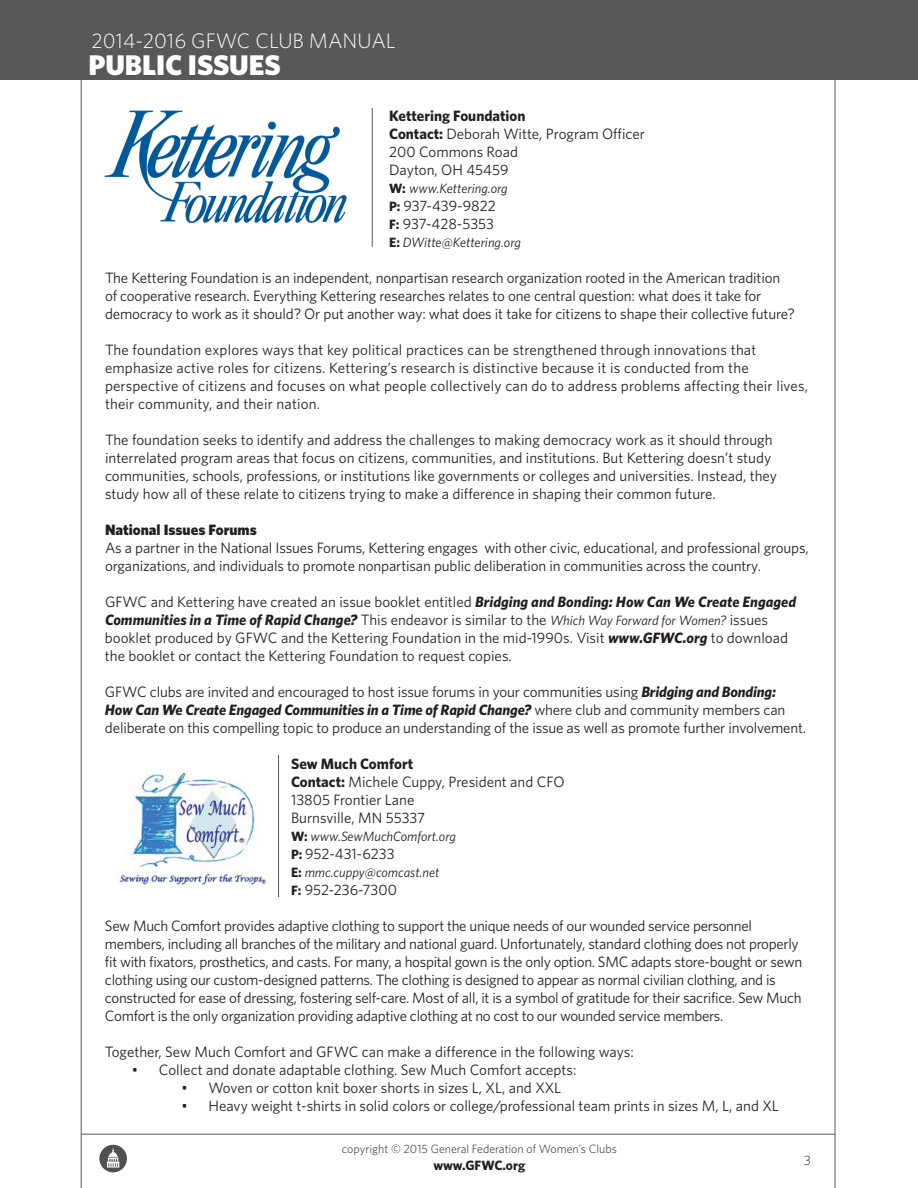
<style>
.page{position:relative;width:918px;height:1188px;background:#fff}
.page>*{position:absolute;margin:0;border:0;box-sizing:border-box;transform-origin:0 0}
.t1{font:900 28.5px "Whitney HTF";color:#fff}
.t2{font:300 21px "Whitney HTF";color:#fff}
.t3{font:15px/18px "Whitney HTF";letter-spacing:-.01em;color:#231f20}
.t4{font:15px/18px "Whitney HTF";letter-spacing:.01em;color:#231f20}
.t5{font:900 15px "Whitney HTF";color:#231f20}
.t6{font:italic 13.5px "Whitney HTF";color:#231f20}
.t7{font:700 13.5px "Whitney HTF";color:#231f20}
.t8{font:300 13.5px "Whitney HTF";color:#231f20}
.t9{font:300 12px "Whitney HTF";color:#231f20}
.s1{font-weight:700}
.s2{font-weight:700;font-style:normal}
.s3{font-weight:700;font-size:13.5px}
.s4{font-weight:700;font-style:italic}
.s5{font-style:italic;font-size:13.5px}
</style>
<div class="page">
<hr style="left:81px;top:1134px;width:754px;height:1px;background:#57585a">
<hr style="left:81px;top:0;width:1px;height:1188px;background:#57585a">
<hr style="left:835px;top:0;width:1px;height:1188px;background:#57585a">
<div style="left:0;top:0;width:918px;height:80px;background:#57585a"></div>
<div style="left:99px;top:1145px;width:28px;height:27px;background:#4f504f;border-radius:50%"></div>
<svg style="left:107px;top:1148px;width:13px;height:20px"></svg>
<img style="left:105px;top:111px;width:241px;height:111px">
<hr style="left:372px;top:108px;width:1px;height:139px;background:#57585a">
<img style="left:119px;top:770px;width:148px;height:116px">
<hr style="left:278px;top:755px;width:1px;height:142px;background:#57585a">
<h2 class="t2" style="left:92px;top:29px;width:306px">2014-2016 GFWC CLUB MANUAL</h2>
<h1 class="t1" style="left:89px;top:47px;width:194px">PUBLIC ISSUES</h1>
<p class="t3" style="left:389px;top:106px;width:257px"><span class="s1">Kettering Foundation<br>Contact:</span> Deborah Witte, Program Officer<br>200 Commons Road<br>Dayton, OH 45459</p>
<p class="t6" style="left:389px;top:180px;width:120px"><span class="s2">W:</span> www.Kettering.org</p>
<p class="t3" style="left:389px;top:196px;width:108px"><span class="s3">P:</span> 937-439-9822<br><span class="s3">F:</span> 937-428-5353</p>
<p class="t6" style="left:389px;top:234px;width:133px"><span class="s2">E:</span> DWitte@Kettering.org</p>
<p class="t3" style="left:105px;top:268px;width:692px">The Kettering Foundation is an independent, nonpartisan research organization rooted in the American tradition of cooperative research. Everything Kettering researches relates to one central question: what does it take for democracy to work as it should? Or put another way: what does it take for citizens to shape their collective future?</p>
<p class="t4" style="left:105px;top:340px;width:705px">The foundation explores ways that key political practices can be strengthened through innovations that emphasize active roles for citizens. Kettering’s research is distinctive because it is conducted from the perspective of citizens and focuses on what people collectively can do to address problems affecting their lives, their community, and their nation.</p>
<p class="t3" style="left:105px;top:430px;width:674px">The foundation seeks to identify and address the challenges to making democracy work as it should through interrelated program areas that focus on citizens, communities, and institutions. But Kettering doesn’t study communities, schools, professions, or institutions like governments or colleges and universities. Instead, they study how all of these relate to citizens trying to make a difference in shaping their common future.</p>
<p class="t5" style="left:105px;top:521px;width:153px">National Issues Forums</p>
<p class="t3" style="left:105px;top:538px;width:705px">As a partner in the National Issues Forums, Kettering engages with other civic, educational, and professional groups, organizations, and individuals to promote nonpartisan public deliberation in communities across the country.</p>
<p class="t3" style="left:105px;top:592px;width:693px">GFWC and Kettering have created an issue booklet entitled <span class="s4">Bridging and Bonding: How Can We Create Engaged Communities in a Time of Rapid Change?</span> This endeavor is similar to the <span class="s5">Which Way Forward for Women?</span> issues booklet produced by GFWC and the Kettering Foundation in the mid-1990s. Visit <span class="s4">www.GFWC.org</span> to download the booklet or contact the Kettering Foundation to request copies.</p>
<p class="t3" style="left:105px;top:682px;width:703px">GFWC clubs are invited and encouraged to host issue forums in your communities using <span class="s4">Bridging and Bonding:<br>How Can We Create Engaged Communities in a Time of Rapid Change?</span> where club and community members can deliberate on this compelling topic to produce an understanding of the issue as well as promote further involvement.</p>
<p class="t3" style="left:291px;top:754px;width:275px"><span class="s1">Sew Much Comfort<br>Contact:</span> Michele Cuppy, President and CFO<br>13805 Frontier Lane<br>Burnsville, MN 55337</p>
<p class="t6" style="left:291px;top:828px;width:167px"><span class="s2">W:</span> www.SewMuchComfort.org</p>
<p class="t3" style="left:291px;top:844px;width:105px"><span class="s3">P:</span> 952-431-6233</p>
<p class="t6" style="left:291px;top:864px;width:150px"><span class="s2">E:</span> mmc.cuppy@comcast.net</p>
<p class="t3" style="left:291px;top:880px;width:107px"><span class="s3">F:</span> 952-236-7300</p>
<p class="t3" style="left:105px;top:916px;width:699px">Sew Much Comfort provides adaptive clothing to support the unique needs of our wounded service personnel members, including all branches of the military and national guard. Unfortunately, standard clothing does not properly fit with fixators, prosthetics, and casts. For many, a hospital gown is the only option. SMC adapts store-bought or sewn clothing using our custom-designed patterns. The clothing is designed to appear as normal civilian clothing, and is constructed for ease of dressing, fostering self-care. Most of all, it is a symbol of gratitude for their sacrifice. Sew Much Comfort is the only organization providing adaptive clothing at no cost to our wounded service members.</p>
<p class="t3" style="left:105px;top:1042px;width:530px">Together, Sew Much Comfort and GFWC can make a difference in the following ways:</p>
<p class="t3" style="left:132px;top:1060px;width:446px">• Collect and donate adaptable clothing. Sew Much Comfort accepts:</p>
<p class="t3" style="left:181px;top:1078px;width:381px">• Woven or cotton knit boxer shorts in sizes L, XL, and XXL</p>
<p class="t3" style="left:181px;top:1096px;width:599px">• Heavy weight t-shirts in solid colors or college/professional team prints in sizes M, L, and XL</p>
<p class="t9" style="left:342px;top:1142px;width:277px">copyright © 2015 General Federation of Women’s Clubs</p>
<p class="t7" style="left:433px;top:1157px;width:93px">www.GFWC.org</p>
<p class="t8" style="left:804px;top:1152px;width:9px">3</p>
</div>
